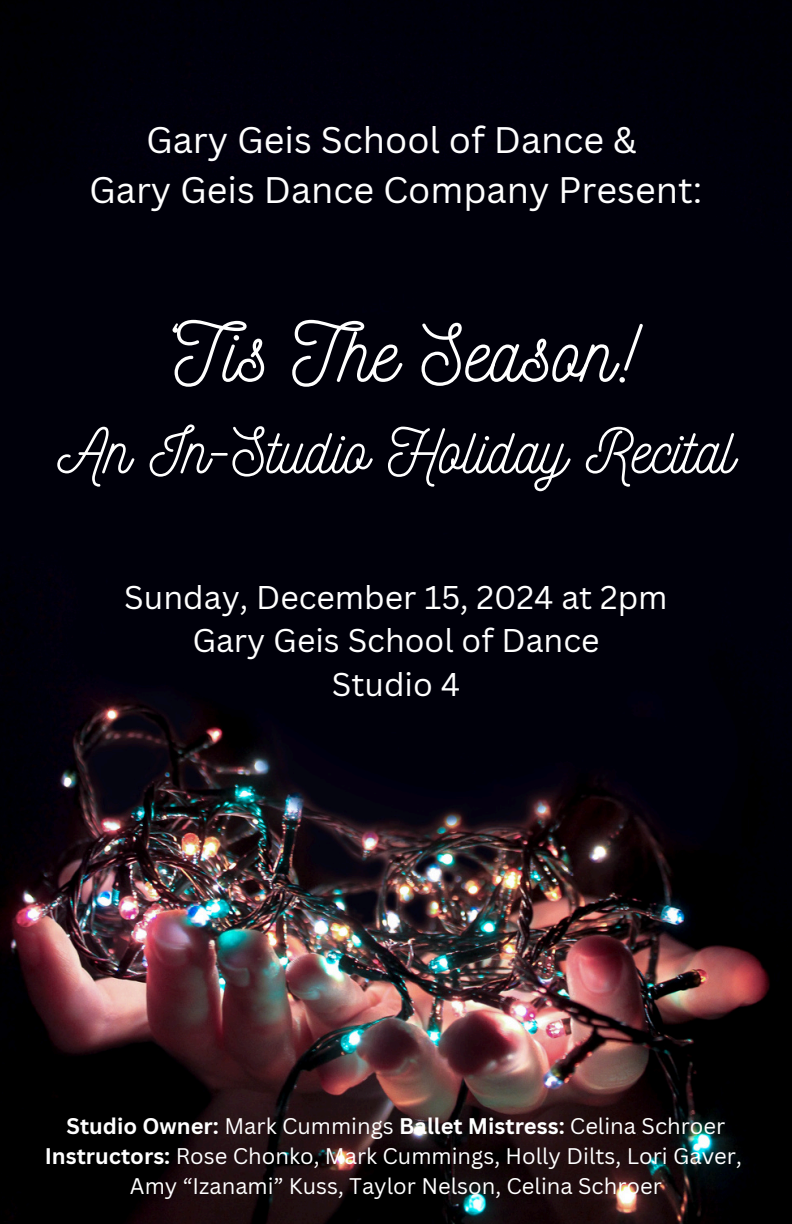
<style>
.page{position:relative;width:792px;height:1224px;background:#fff}
.page>*{position:absolute;margin:0;border:0;box-sizing:border-box;transform-origin:0 0}
.t1{font:79px "Nickainley";color:#fff}
.t2{font:63px "Nickainley";color:#fff}
.t3{font:36px/49.6px "Canva Sans";color:#fff;text-align:center}
.t4{font:32px/43.6px "Canva Sans";color:#fff;text-align:center}
.t5{font:22px "Canva Sans";color:#fff}
.t6{font:700 22px "Canva Sans";color:#fff}
.s1{font-weight:400}
.s2{font-weight:700}
</style>
<div class="page">
<img style="left:0;top:0;width:792px;height:1224px">
<h2 class="t3" style="left:89px;top:115px;width:615px">Gary Geis School of Dance &amp;<br>Gary Geis Dance Company Present:</h2>
<h1 class="t1" style="left:155px;top:303px;width:484px">‘Tis The Season!</h1>
<h1 class="t2" style="left:57px;top:410px;width:679px">An In-Studio Holiday Recital</h1>
<h3 class="t4" style="left:124px;top:575px;width:545px">Sunday, December 15, 2024 at 2pm<br>Gary Geis School of Dance<br>Studio 4</h3>
<p class="t6" style="left:67px;top:1111px;width:660px">Studio Owner: <span class="s1">Mark Cummings</span> Ballet Mistress: <span class="s1">Celina Schroer</span></p>
<p class="t5" style="left:45px;top:1141px;width:699px"><span class="s2">Instructors:</span> Rose Chonko, Mark Cummings, Holly Dilts, Lori Gaver,</p>
<p class="t5" style="left:130px;top:1171px;width:533px">Amy “Izanami” Kuss, Taylor Nelson, Celina Schroer</p>
</div>
